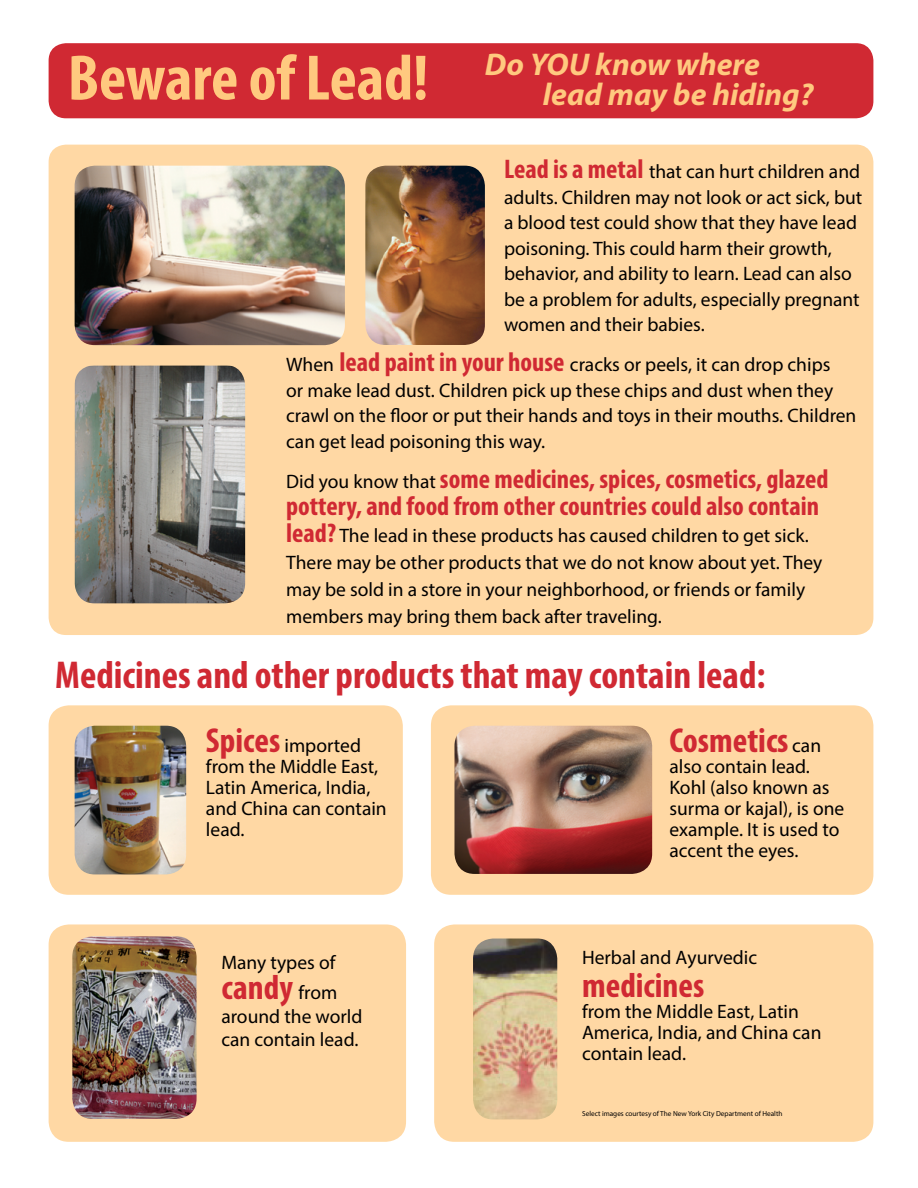
<style>
.page{position:relative;width:918px;height:1188px;background:#fff}
.page>*{position:absolute;margin:0;border:0;box-sizing:border-box;transform-origin:0 0}
.t1{font:700 condensed 39px "Myriad Pro";color:#d02933}
.t2{font:700 condensed 34.8px "Myriad Pro";color:#d02933}
.t3{font:italic 700 31.5px/30px "Myriad Pro";color:#ffc97f}
.t4{font:700 condensed 27px/27px "Myriad Pro";color:#d02933}
.t5{font:19.5px/25.5px "Myriad Pro";color:#000}
.t6{font:7.2px "Myriad Pro";color:#000}
.s1{font-style:normal;font-stretch:condensed;font-size:64.8px}
.s2{font-weight:700;font-stretch:condensed;font-size:27px;color:#d02933}
.s3{font-weight:400;font-stretch:normal;font-size:19.5px;color:#000}
.s4{font-weight:700;font-stretch:condensed;font-size:34.8px;color:#d02933}
</style>
<div class="page">
<div style="left:49px;top:145px;width:824px;height:490px;background:#ffd8a4;border-radius:17px"></div>
<div style="left:49px;top:705px;width:354px;height:190px;background:#ffd8a4;border-radius:20px"></div>
<div style="left:431px;top:705px;width:442px;height:190px;background:#ffd8a4;border-radius:20px"></div>
<div style="left:49px;top:924px;width:357px;height:218px;background:#ffd8a4;border-radius:20px"></div>
<div style="left:434px;top:924px;width:439px;height:218px;background:#ffd8a4;border-radius:20px"></div>
<div style="left:49px;top:43px;width:824px;height:75px;background:#d02933;border-radius:17px"></div>
<img style="left:365px;top:166px;width:120px;height:179px">
<img style="left:75px;top:365px;width:170px;height:238px">
<img style="left:454px;top:726px;width:198px;height:148px">
<img style="left:72px;top:936px;width:125px;height:183px">
<img style="left:75px;top:726px;width:111px;height:148px">
<img style="left:75px;top:166px;width:270px;height:179px">
<img style="left:473px;top:939px;width:84px;height:180px">
<h3 class="t3" style="left:543px;top:48px;width:272px;text-indent:-475px"><span class="s1">Beware of Lead!</span> Do YOU know where lead may be hiding?</h3>
<p class="t5" style="left:504px;top:159px;width:360px"><span class="s2">Lead is a metal</span> that can hurt children and adults. Children may not look or act sick, but a blood test could show that they have lead poisoning. This could harm their growth, behavior, and ability to learn. Lead can also be a problem for adults, especially pregnant women and their babies.</p>
<p class="t5" style="left:286px;top:352px;width:572px">When <span class="s2">lead paint in your house</span> cracks or peels, it can drop chips<br>or make lead dust. Children pick up these chips and dust when they crawl on the floor or put their hands and toys in their mouths. Children can get lead poisoning this way.</p>
<h3 class="t4" style="left:286px;top:465px;width:544px"><span class="s3">Did you know that</span> some medicines, spices, cosmetics, glazed pottery, and food from other countries could also contain</h3>
<p class="t5" style="left:286px;top:521px;width:538px;line-height:27px"><span class="s2">lead?</span> The lead in these products has caused children to get sick.<br>There may be other products that we do not know about yet. They may be sold in a store in your neighborhood, or friends or family members may bring them back after traveling.</p>
<h1 class="t1" style="left:55px;top:651px;width:712px">Medicines and other products that may contain lead:</h1>
<p class="t5" style="left:206px;top:735px;width:182px;line-height:21px"><span class="s4">Spices</span> imported from the Middle East,<br>Latin America, India, and China can contain lead.</p>
<h2 class="t2" style="left:669px;top:719px;width:153px">Cosmetics <span class="s3">can</span></h2>
<p class="t5" style="left:669px;top:756px;width:176px;line-height:21px">also contain lead.<br>Kohl (also known as surma or kajal), is one example. It is used to accent the eyes.</p>
<p class="t5" style="left:221px;top:950px;width:116px">Many types of</p>
<h2 class="t2" style="left:221px;top:966px;width:117px">candy <span class="s3">from</span></h2>
<p class="t5" style="left:221px;top:1004px;width:143px;line-height:23.4px">around the world can contain lead.</p>
<p class="t5" style="left:582px;top:944px;width:177px">Herbal and Ayurvedic</p>
<h2 class="t2" style="left:582px;top:963px;width:124px">medicines</h2>
<p class="t5" style="left:582px;top:1000px;width:241px;line-height:21.3px">from the Middle East, Latin<br>America, India, and China can contain lead.</p>
<p class="t6" style="left:582px;top:1109px;width:202px">Select images courtesy of The New York City Department of Health</p>
</div>
